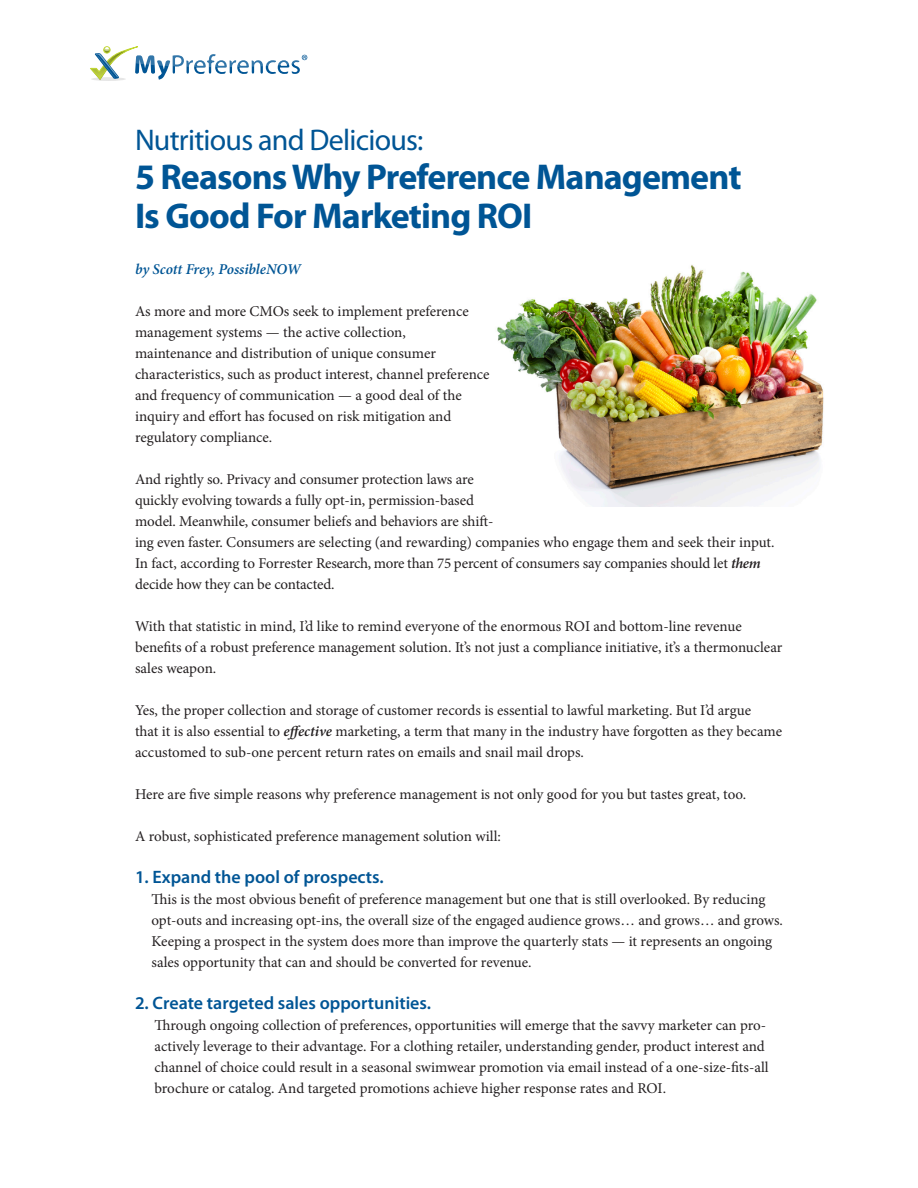
<style>
.page{position:relative;width:918px;height:1188px;background:#fff}
.page>*{position:absolute;margin:0;border:0;box-sizing:border-box;transform-origin:0 0}
.t1{font:700 36px/39px "Myriad Pro";letter-spacing:-.025em;color:#005595}
.t2{font:30px "Myriad Pro";letter-spacing:-.025em;color:#005595}
.t3{font:600 18px "Myriad Pro";color:#005595}
.t4{font:15px/21px "Minion Pro";letter-spacing:-.005em;color:#231f20}
.t5{font:italic 600 15px "Minion Pro";letter-spacing:-.005em;color:#005595}
.s1{font-weight:600;font-style:italic}
</style>
<div class="page">
<svg style="left:90px;top:46px;width:217px;height:35px"></svg>
<img style="left:497px;top:265px;width:327px;height:242px">
<p class="t2" style="left:135px;top:122px;width:290px">Nutritious and Delicious:</p>
<p class="t1" style="left:135px;top:156px;width:608px">5 Reasons Why Preference Management<br>Is Good For Marketing ROI</p>
<p class="t5" style="left:135px;top:259px;width:168px">by Scott Frey, PossibleNOW</p>
<p class="t4" style="left:135px;top:301px;width:356px">As more and more CMOs seek to implement preference management systems — the active collection,<br>maintenance and distribution of unique consumer characteristics, such as product interest, channel preference and frequency of communication — a good deal of the inquiry and effort has focused on risk mitigation and regulatory compliance.</p>
<p class="t4" style="left:135px;top:469px;width:641px">And rightly so. Privacy and consumer protection laws are<br>quickly evolving towards a fully opt-in, permission-based<br>model. Meanwhile, consumer beliefs and behaviors are shift-<br>ing even faster. Consumers are selecting (and rewarding) companies who engage them and seek their input.<br>In fact, according to Forrester Research, more than 75 percent of consumers say companies should let <span class="s1">them </span>decide how they can be contacted.</p>
<p class="t4" style="left:135px;top:616px;width:649px">With that statistic in mind, I’d like to remind everyone of the enormous ROI and bottom-line revenue benefits of a robust preference management solution. It’s not just a compliance initiative, it’s a thermonuclear sales weapon.</p>
<p class="t4" style="left:135px;top:700px;width:649px">Yes, the proper collection and storage of customer records is essential to lawful marketing. But I’d argue<br>that it is also essential to <span class="s1">effective</span> marketing, a term that many in the industry have forgotten as they became accustomed to sub-one percent return rates on emails and snail mail drops.</p>
<p class="t4" style="left:135px;top:784px;width:613px">Here are five simple reasons why preference management is not only good for you but tastes great, too.</p>
<p class="t4" style="left:135px;top:826px;width:367px">A robust, sophisticated preference management solution will:</p>
<p class="t3" style="left:135px;top:866px;width:250px">1. Expand the pool of prospects.</p>
<p class="t4" style="left:152px;top:889px;width:633px">This is the most obvious benefit of preference management but one that is still overlooked. By reducing opt-outs and increasing opt-ins, the overall size of the engaged audience grows… and grows… and grows.<br>Keeping a prospect in the system does more than improve the quarterly stats — it represents an ongoing sales opportunity that can and should be converted for revenue.</p>
<p class="t3" style="left:135px;top:992px;width:298px">2. Create targeted sales opportunities.</p>
<p class="t4" style="left:154px;top:1015px;width:616px">Through ongoing collection of preferences, opportunities will emerge that the savvy marketer can pro&shy;actively leverage to their advantage. For a clothing retailer, understanding gender, product interest and channel of choice could result in a seasonal swimwear promotion via email instead of a one-size-fits-all brochure or catalog. And targeted promotions achieve higher response rates and ROI.</p>
</div>
